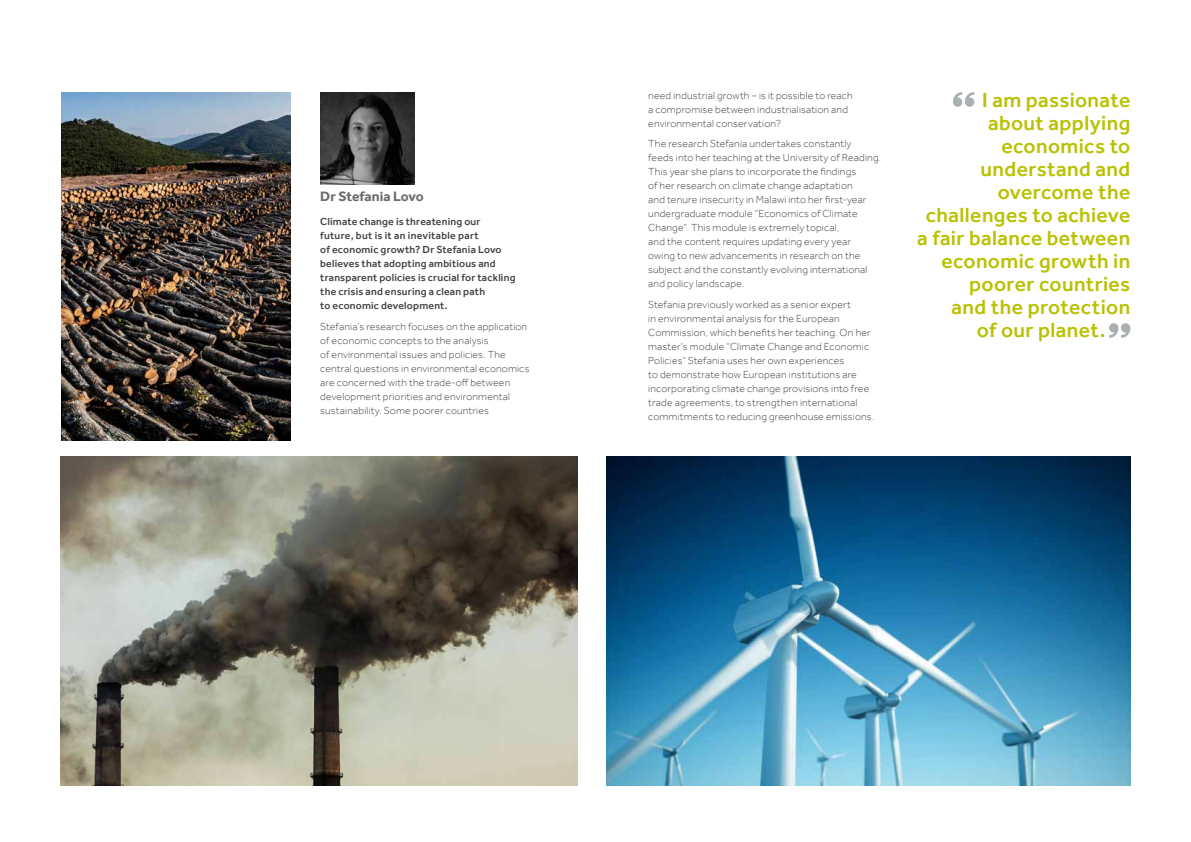
<style>
.page{position:relative;width:1191px;height:842px;background:#fff}
.page>*{position:absolute;margin:0;border:0;box-sizing:border-box;transform-origin:0 0}
.t1{font:500 21px "Effra";letter-spacing:.02em;color:#b9c100}
.t2{font:700 14px "Effra";color:#6c6b6a}
.t3{font:300 10.5px/14px "Effra";letter-spacing:.015em;color:#434241}
.t4{font:500 10.5px/14px "Effra";letter-spacing:.015em;color:#434241}
</style>
<div class="page">
<img style="left:606px;top:457px;width:524px;height:328px">
<img style="left:61px;top:456px;width:516px;height:329px">
<img style="left:61px;top:92px;width:230px;height:348px">
<img style="left:320px;top:92px;width:94px;height:93px">
<svg style="left:953px;top:92px;width:21px;height:15px"></svg>
<svg style="left:1109px;top:323px;width:21px;height:15px"></svg>
<h2 class="t2" style="left:320px;top:188px;width:105px">Dr Stefania Lovo</h2>
<p class="t4" style="left:320px;top:215px;width:197px">Climate change is threatening our future, but is it an inevitable part<br>of economic growth? Dr Stefania Lovo believes that adopting ambitious and transparent policies is crucial for tackling the crisis and ensuring a clean path<br>to economic development.</p>
<p class="t3" style="left:320px;top:319px;width:211px">Stefania’s research focuses on the application of economic concepts to the analysis<br>of environmental issues and policies. The central questions in environmental economics are concerned with the trade-off between development priorities and environmental sustainability. Some poorer countries</p>
<p class="t3" style="left:648px;top:89px;width:206px">need industrial growth – is it possible to reach a compromise between industrialisation and environmental conservation?</p>
<p class="t3" style="left:648px;top:137px;width:234px">The research Stefania undertakes constantly<br>feeds into her teaching at the University of Reading.<br>This year she plans to incorporate the findings<br>of her research on climate change adaptation<br>and tenure insecurity in Malawi into her first-year undergraduate module “Economics of Climate Change”. This module is extremely topical,<br>and the content requires updating every year<br>owing to new advancements in research on the subject and the constantly evolving international and policy landscape.</p>
<p class="t3" style="left:648px;top:297px;width:227px">Stefania previously worked as a senior expert<br>in environmental analysis for the European Commission, which benefits her teaching. On her master’s module “Climate Change and Economic Policies” Stefania uses her own experiences<br>to demonstrate how European institutions are incorporating climate change provisions into free trade agreements, to strengthen international commitments to reducing greenhouse emissions.</p>
<h1 class="t1" style="left:982px;top:87px;width:150px">I am passionate</h1>
<h1 class="t1" style="left:988px;top:110px;width:144px">about applying</h1>
<h1 class="t1" style="left:1001px;top:133px;width:130px">economics to</h1>
<h1 class="t1" style="left:980px;top:156px;width:151px">understand and</h1>
<h1 class="t1" style="left:998px;top:179px;width:134px">overcome the</h1>
<h1 class="t1" style="left:926px;top:202px;width:206px">challenges to achieve</h1>
<h1 class="t1" style="left:917px;top:225px;width:215px">a fair balance between</h1>
<h1 class="t1" style="left:941px;top:248px;width:190px">economic growth in</h1>
<h1 class="t1" style="left:969px;top:271px;width:163px">poorer countries</h1>
<h1 class="t1" style="left:951px;top:294px;width:180px">and the protection</h1>
<h1 class="t1" style="left:977px;top:317px;width:130px">of our planet.</h1>
</div>
